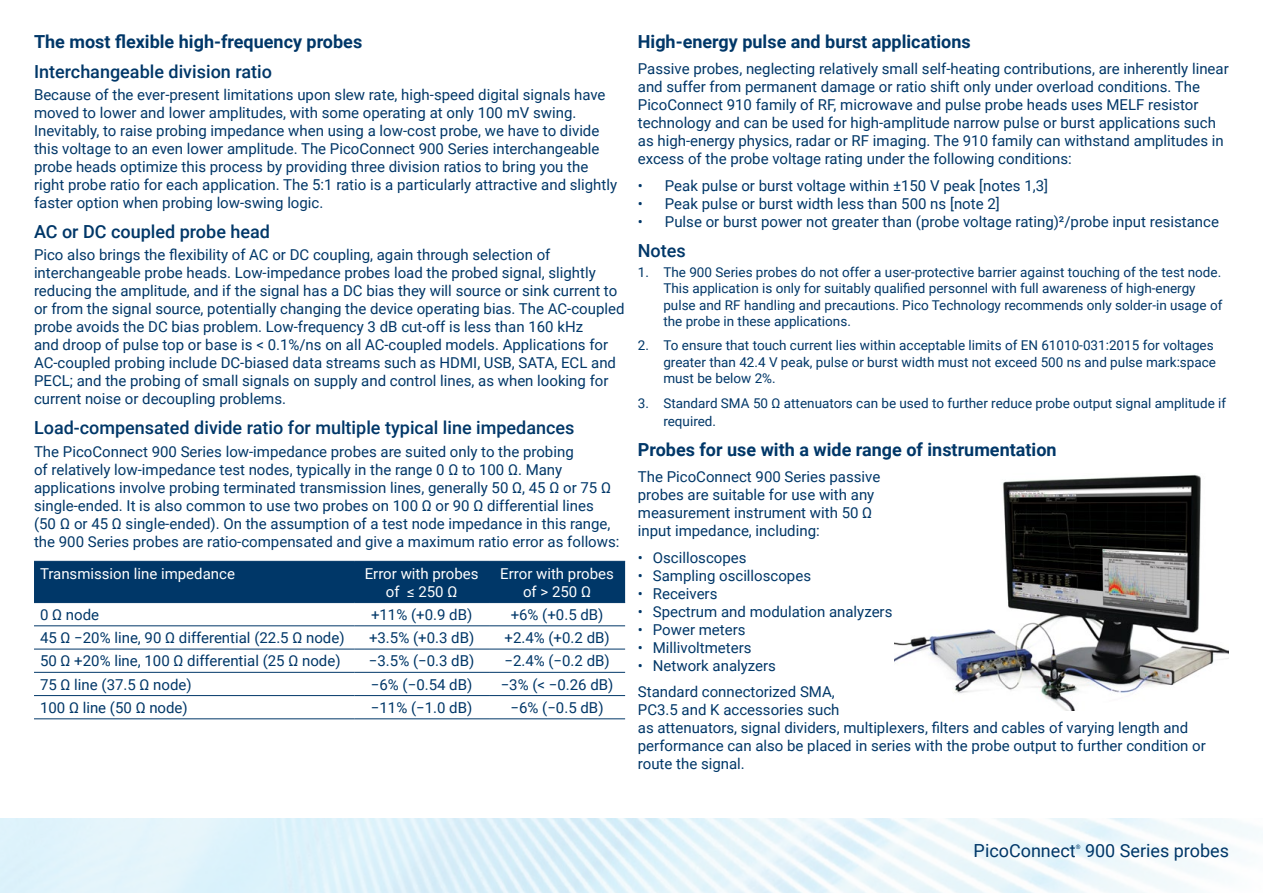
<style>
.page{position:relative;width:1263px;height:893px;background:#fff}
.page>*{position:absolute;margin:0;border:0;box-sizing:border-box;transform-origin:0 0}
.t1{font:700 18px "Roboto";color:#003768}
.t2{font:500 18px "Roboto";color:#003768}
.t3{font:18px "Roboto";color:#003768}
.t4{font:15px/18px "Roboto";color:#003768}
.t5{font:15px/18px "Roboto";color:#fff;text-align:center}
.t6{font:13.5px/16.2px "Roboto";color:#003768}
.t7{font:6.15px "Roboto";color:#003768}
</style>
<div class="page">
<img style="left:0;top:819px;width:1263px;height:74px">
<img style="left:894px;top:474px;width:335px;height:236px">
<div style="left:34px;top:562px;width:591px;height:40px;background:#003768"></div>
<hr style="left:34px;top:626px;width:320px;height:1px;background:#003768">
<hr style="left:354px;top:626px;width:135px;height:1px;background:#003768">
<hr style="left:489px;top:626px;width:136px;height:1px;background:#003768">
<hr style="left:34px;top:649px;width:320px;height:1px;background:#003768">
<hr style="left:354px;top:649px;width:135px;height:1px;background:#003768">
<hr style="left:489px;top:649px;width:136px;height:1px;background:#003768">
<hr style="left:34px;top:672px;width:320px;height:1px;background:#003768">
<hr style="left:354px;top:672px;width:135px;height:1px;background:#003768">
<hr style="left:489px;top:672px;width:136px;height:1px;background:#003768">
<hr style="left:34px;top:695px;width:320px;height:1px;background:#003768">
<hr style="left:354px;top:695px;width:135px;height:1px;background:#003768">
<hr style="left:489px;top:695px;width:136px;height:1px;background:#003768">
<hr style="left:34px;top:719px;width:320px;height:1px;background:#003768">
<hr style="left:354px;top:719px;width:135px;height:1px;background:#003768">
<hr style="left:489px;top:719px;width:136px;height:1px;background:#003768">
<hr style="left:34px;top:561px;width:320px;height:1px;background:#003768">
<hr style="left:354px;top:561px;width:135px;height:1px;background:#003768">
<hr style="left:489px;top:561px;width:136px;height:1px;background:#003768">
<hr style="left:34px;top:602px;width:320px;height:1px;background:#003768">
<hr style="left:354px;top:602px;width:135px;height:1px;background:#003768">
<hr style="left:489px;top:602px;width:136px;height:1px;background:#003768">
<p class="t1" style="left:34px;top:29px;width:330px">The most flexible high-frequency probes</p>
<p class="t2" style="left:34px;top:59px;width:240px">Interchangeable division ratio</p>
<p class="t4" style="left:34px;top:85px;width:585px">Because of the ever-present limitations upon slew rate, high-speed digital signals have moved to lower and lower amplitudes, with some operating at only 100 mV swing.<br>Inevitably, to raise probing impedance when using a low-cost probe, we have to divide this voltage to an even lower amplitude. The PicoConnect 900 Series interchangeable probe heads optimize this process by providing three division ratios to bring you the right probe ratio for each application. The 5:1 ratio is a particularly attractive and slightly faster option when probing low-swing logic.</p>
<p class="t2" style="left:34px;top:219px;width:237px">AC or DC coupled probe head</p>
<p class="t4" style="left:34px;top:245px;width:592px">Pico also brings the flexibility of AC or DC coupling, again through selection of interchangeable probe heads. Low-impedance probes load the probed signal, slightly reducing the amplitude, and if the signal has a DC bias they will source or sink current to or from the signal source, potentially changing the device operating bias. The AC-coupled probe avoids the DC bias problem. Low-frequency 3 dB cut-off is less than 160 kHz<br>and droop of pulse top or base is &lt; 0.1%/ns on all AC-coupled models. Applications for AC-coupled probing include DC-biased data streams such as HDMI, USB, SATA, ECL and PECL; and the probing of small signals on supply and control lines, as when looking for current noise or decoupling problems.</p>
<p class="t2" style="left:34px;top:415px;width:542px">Load-compensated divide ratio for multiple typical line impedances</p>
<p class="t4" style="left:34px;top:442px;width:587px">The PicoConnect 900 Series low-impedance probes are suited only to the probing<br>of relatively low-impedance test nodes, typically in the range 0 Ω to 100 Ω. Many applications involve probing terminated transmission lines, generally 50 Ω, 45 Ω or 75 Ω single-ended. It is also common to use two probes on 100 Ω or 90 Ω differential lines (50 Ω or 45 Ω single-ended). On the assumption of a test node impedance in this range, the 900 Series probes are ratio-compensated and give a maximum ratio error as follows:</p>
<p class="t5" style="left:40px;top:564px;width:196px">Transmission line impedance</p>
<p class="t5" style="left:365px;top:564px;width:115px">Error with probes of ≤ 250 Ω</p>
<p class="t5" style="left:500px;top:564px;width:115px">Error with probes of &gt; 250 Ω</p>
<p class="t4" style="left:40px;top:605px;width:61px">0 Ω node</p>
<p class="t4" style="left:371px;top:605px;width:103px">+11% (+0.9 dB)</p>
<p class="t4" style="left:511px;top:605px;width:94px">+6% (+0.5 dB)</p>
<p class="t4" style="left:40px;top:628px;width:306px">45 Ω −20% line, 90 Ω differential (22.5 Ω node)</p>
<p class="t4" style="left:369px;top:628px;width:107px">+3.5% (+0.3 dB)</p>
<p class="t4" style="left:504px;top:628px;width:107px">+2.4% (+0.2 dB)</p>
<p class="t4" style="left:40px;top:651px;width:302px">50 Ω +20% line, 100 Ω differential (25 Ω node)</p>
<p class="t4" style="left:369px;top:651px;width:107px">−3.5% (−0.3 dB)</p>
<p class="t4" style="left:504px;top:651px;width:107px">−2.4% (−0.2 dB)</p>
<p class="t4" style="left:40px;top:675px;width:153px">75 Ω line (37.5 Ω node)</p>
<p class="t4" style="left:371px;top:675px;width:103px">−6% (−0.54 dB)</p>
<p class="t4" style="left:501px;top:675px;width:114px">−3% (&lt; −0.26 dB)</p>
<p class="t4" style="left:40px;top:698px;width:149px">100 Ω line (50 Ω node)</p>
<p class="t4" style="left:371px;top:698px;width:103px">−11% (−1.0 dB)</p>
<p class="t4" style="left:511px;top:698px;width:94px">−6% (−0.5 dB)</p>
<p class="t1" style="left:638px;top:29px;width:334px">High-energy pulse and burst applications</p>
<p class="t4" style="left:638px;top:59px;width:592px">Passive probes, neglecting relatively small self-heating contributions, are inherently linear and suffer from permanent damage or ratio shift only under overload conditions. The PicoConnect 910 family of RF, microwave and pulse probe heads uses MELF resistor technology and can be used for high-amplitude narrow pulse or burst applications such as high-energy physics, radar or RF imaging. The 910 family can withstand amplitudes in excess of the probe voltage rating under the following conditions:</p>
<p class="t4" style="left:638px;top:176px;width:412px">• Peak pulse or burst voltage within ±150 V peak [notes 1,3]</p>
<p class="t4" style="left:638px;top:194px;width:363px">• Peak pulse or burst width less than 500 ns [note 2]</p>
<p class="t4" style="left:638px;top:212px;width:583px">• Pulse or burst power not greater than (probe voltage rating)²/probe input resistance</p>
<p class="t2" style="left:638px;top:238px;width:49px">Notes</p>
<p class="t6" style="left:663px;top:264px;width:560px;text-indent:-26px">1. The 900 Series probes do not offer a user-protective barrier against touching of the test node.<br>This application is only for suitably qualified personnel with full awareness of high-energy pulse and RF handling and precautions. Pico Technology recommends only solder-in usage of the probe in these applications.</p>
<p class="t6" style="left:663px;top:337px;width:554px;text-indent:-26px">2. To ensure that touch current lies within acceptable limits of EN 61010-031:2015 for voltages greater than 42.4 V peak, pulse or burst width must not exceed 500 ns and pulse mark:space must be below 2%.</p>
<p class="t6" style="left:663px;top:393px;width:564px;line-height:18px;text-indent:-26px">3. Standard SMA 50 Ω attenuators can be used to further reduce probe output signal amplitude if required.</p>
<p class="t1" style="left:638px;top:437px;width:420px">Probes for use with a wide range of instrumentation</p>
<p class="t4" style="left:638px;top:467px;width:244px">The PicoConnect 900 Series passive probes are suitable for use with any measurement instrument with 50 Ω input impedance, including:</p>
<p class="t4" style="left:638px;top:548px;width:110px">• Oscilloscopes</p>
<p class="t4" style="left:638px;top:566px;width:175px">• Sampling oscilloscopes</p>
<p class="t4" style="left:638px;top:584px;width:81px">• Receivers</p>
<p class="t4" style="left:638px;top:602px;width:256px">• Spectrum and modulation analyzers</p>
<p class="t4" style="left:638px;top:620px;width:109px">• Power meters</p>
<p class="t4" style="left:638px;top:638px;width:115px">• Millivoltmeters</p>
<p class="t4" style="left:638px;top:651px;width:199px;line-height:26.5px">• Network analyzers<br>Standard connectorized SMA,</p>
<p class="t4" style="left:638px;top:700px;width:569px">PC3.5 and K accessories such<br>as attenuators, signal dividers, multiplexers, filters and cables of varying length and performance can also be placed in series with the probe output to further condition or route the signal.</p>
<p class="t3" style="left:974px;top:838px;width:104px">PicoConnect</p>
<p class="t7" style="left:1076px;top:842px;width:6px">®</p>
<p class="t3" style="left:1085px;top:838px;width:145px">900 Series probes</p>
</div>
